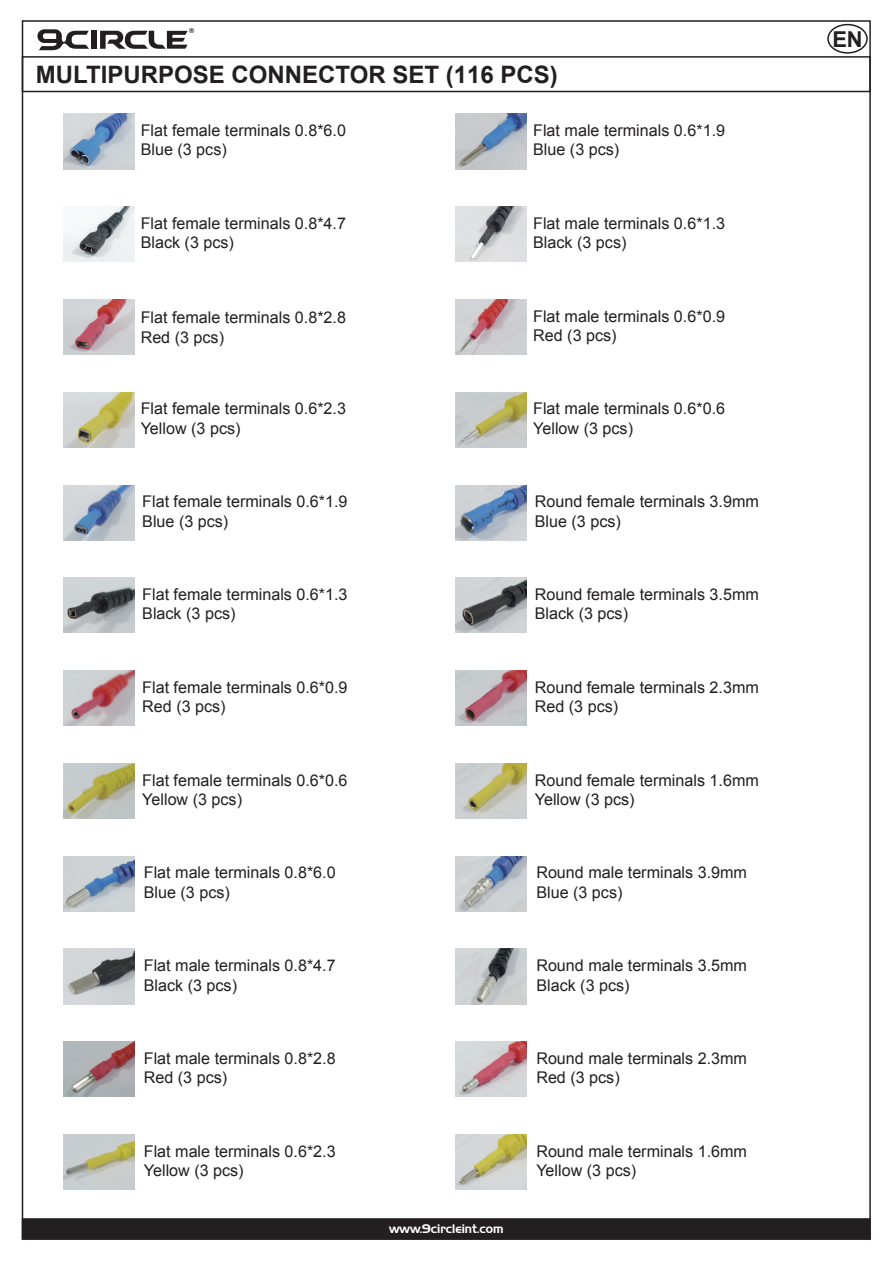
<style>
.page{position:relative;width:893px;height:1263px;background:#fff}
.page>*{position:absolute;margin:0;border:0;box-sizing:border-box;transform-origin:0 0}
.t1{font:700 24px "Arial";color:#231f20}
.t2{font:700 21.9px "Arial";color:#231f20}
.t3{font:16.2px/19.4px "Arial";color:#231f20}
.t4{font:12px "Handel Gothic BT";color:#fff}
.t5{font:6.9px "Handel Gothic BT";color:#231f20}
.s1{font-style:inherit}
</style>
<div class="page">
<div style="left:22px;top:56px;width:849px;height:36px;background:#fff;border:2px solid #231f20"></div>
<div style="left:91px;top:31px;width:6px;height:18px;background:#231f20"></div>
<svg style="left:37px;top:29px;width:52px;height:21px"></svg>
<svg style="left:100px;top:31px;width:88px;height:18px"></svg>
<div style="left:827px;top:24px;width:41px;height:30px;border:2px solid #231f20;border-radius:50%"></div>
<div style="left:22px;top:1218px;width:849px;height:22px;background:#231f20;border:2px solid #231f20"></div>
<img style="left:63px;top:114px;width:71px;height:55px">
<img style="left:63px;top:207px;width:71px;height:55px">
<img style="left:63px;top:299px;width:71px;height:56px">
<img style="left:63px;top:392px;width:71px;height:55px">
<img style="left:456px;top:114px;width:71px;height:55px">
<img style="left:456px;top:207px;width:71px;height:55px">
<img style="left:456px;top:299px;width:71px;height:56px">
<img style="left:456px;top:392px;width:71px;height:55px">
<img style="left:63px;top:485px;width:71px;height:55px">
<img style="left:63px;top:578px;width:71px;height:55px">
<img style="left:63px;top:671px;width:71px;height:55px">
<img style="left:63px;top:763px;width:71px;height:55px">
<img style="left:456px;top:485px;width:71px;height:55px">
<img style="left:456px;top:578px;width:71px;height:55px">
<img style="left:456px;top:671px;width:71px;height:55px">
<img style="left:456px;top:763px;width:71px;height:55px">
<img style="left:63px;top:1134px;width:71px;height:56px">
<img style="left:63px;top:856px;width:71px;height:55px">
<img style="left:63px;top:949px;width:71px;height:55px">
<img style="left:63px;top:1042px;width:71px;height:55px">
<img style="left:456px;top:856px;width:71px;height:55px">
<img style="left:456px;top:949px;width:71px;height:55px">
<img style="left:456px;top:1042px;width:71px;height:55px">
<img style="left:456px;top:1134px;width:71px;height:56px">
<p class="t5" style="left:189px;top:26px;width:7px">®</p>
<p class="t1" style="left:36px;top:59px;width:523px">MULTIPURPOSE CONNECTOR SET (<span class="s1">116</span> PCS)</p>
<p class="t3" style="left:141px;top:121px;width:207px">Flat female terminals 0.8*6.0<br>Blue (3 pcs)</p>
<p class="t3" style="left:533px;top:121px;width:193px">Flat male terminals 0.6*1.9<br>Blue (3 pcs)</p>
<p class="t3" style="left:141px;top:214px;width:207px">Flat female terminals 0.8*4.7<br>Black (3 pcs)</p>
<p class="t3" style="left:533px;top:214px;width:193px">Flat male terminals 0.6*1.3<br>Black (3 pcs)</p>
<p class="t3" style="left:141px;top:308px;width:207px">Flat female terminals 0.8*2.8<br>Red (3 pcs)</p>
<p class="t3" style="left:533px;top:306px;width:193px">Flat male terminals 0.6*0.9<br>Red (3 pcs)</p>
<p class="t3" style="left:141px;top:399px;width:207px">Flat female terminals 0.6*2.3<br>Yellow (3 pcs)</p>
<p class="t3" style="left:533px;top:399px;width:193px">Flat male terminals 0.6*0.6<br>Yellow (3 pcs)</p>
<p class="t3" style="left:142px;top:492px;width:207px">Flat female terminals 0.6*1.9<br>Blue (3 pcs)</p>
<p class="t3" style="left:535px;top:492px;width:226px">Round female terminals 3.9mm<br>Blue (3 pcs)</p>
<p class="t3" style="left:142px;top:585px;width:207px">Flat female terminals 0.6*1.3<br>Black (3 pcs)</p>
<p class="t3" style="left:535px;top:585px;width:226px">Round female terminals 3.5mm<br>Black (3 pcs)</p>
<p class="t3" style="left:142px;top:678px;width:207px">Flat female terminals 0.6*0.9<br>Red (3 pcs)</p>
<p class="t3" style="left:535px;top:678px;width:226px">Round female terminals 2.3mm<br>Red (3 pcs)</p>
<p class="t3" style="left:142px;top:770px;width:207px">Flat female terminals 0.6*0.6<br>Yellow (3 pcs)</p>
<p class="t3" style="left:535px;top:770px;width:226px">Round female terminals 1.6mm<br>Yellow (3 pcs)</p>
<p class="t3" style="left:144px;top:863px;width:193px">Flat male terminals 0.8*6.0<br>Blue (3 pcs)</p>
<p class="t3" style="left:536px;top:863px;width:212px">Round male terminals 3.9mm<br>Blue (3 pcs)</p>
<p class="t3" style="left:144px;top:956px;width:193px">Flat male terminals 0.8*4.7<br>Black (3 pcs)</p>
<p class="t3" style="left:536px;top:956px;width:212px">Round male terminals 3.5mm<br>Black (3 pcs)</p>
<p class="t3" style="left:144px;top:1049px;width:193px">Flat male terminals 0.8*2.8<br>Red (3 pcs)</p>
<p class="t3" style="left:536px;top:1049px;width:212px">Round male terminals 2.3mm<br>Red (3 pcs)</p>
<p class="t3" style="left:144px;top:1141px;width:193px">Flat male terminals 0.6*2.3<br>Yellow (3 pcs)</p>
<p class="t3" style="left:536px;top:1141px;width:212px">Round male terminals 1.6mm<br>Yellow (3 pcs)</p>
<p class="t4" style="left:389px;top:1222px;width:116px">www.9circleint.com</p>
<p class="t2" style="left:832px;top:25px;width:32px">EN</p>
</div>
